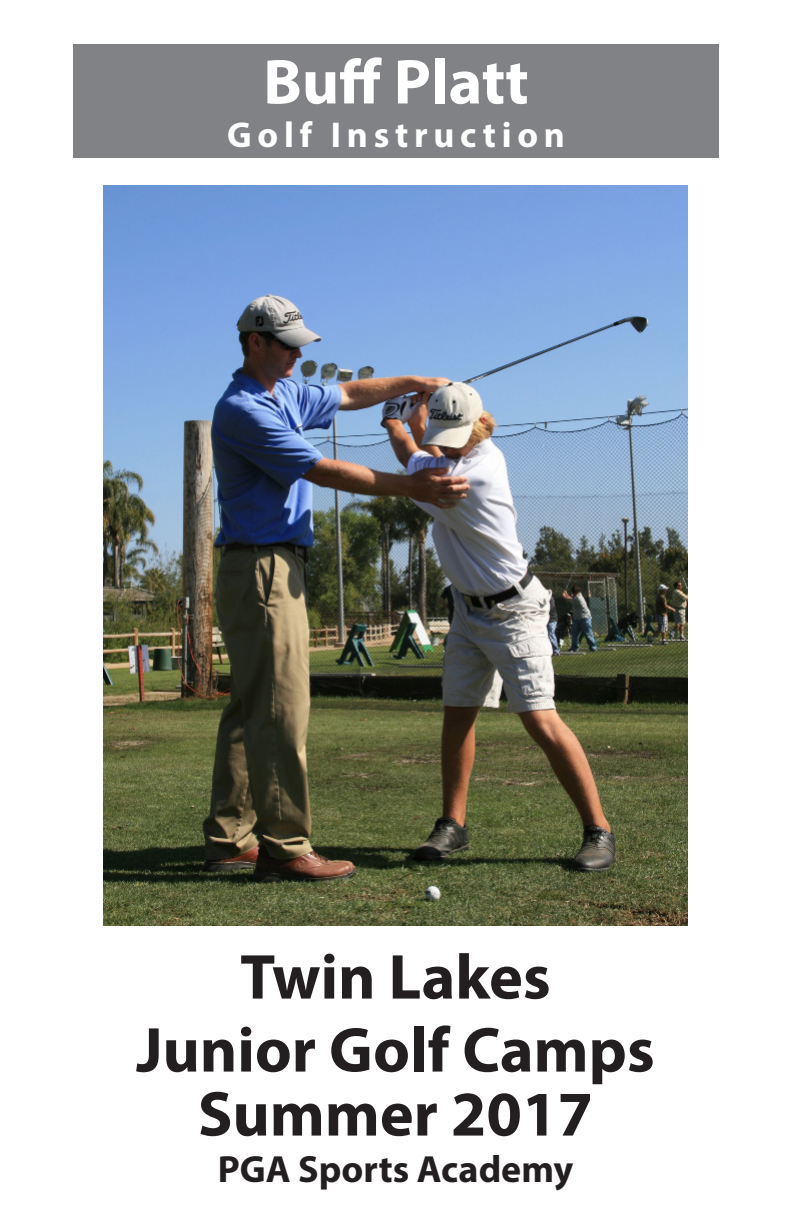
<style>
.page{position:relative;width:792px;height:1224px;background:#fff}
.page>*{position:absolute;margin:0;border:0;box-sizing:border-box;transform-origin:0 0}
.t1{font:700 64px "Myriad Pro";color:#231f20}
.t2{font:700 64px "Myriad Pro";color:#fff}
.t3{font:700 38px "Myriad Pro";color:#231f20}
.t4{font:700 36px "Myriad Pro";letter-spacing:.16em;color:#fff}
</style>
<div class="page">
<div style="left:73px;top:45px;width:646px;height:113px;background:#808285"></div>
<img style="left:104px;top:186px;width:584px;height:740px">
<p class="t2" style="left:263px;top:40px;width:267px">Buff Platt</p>
<p class="t4" style="left:227px;top:112px;width:340px">Golf Instruction</p>
<p class="t1" style="left:240px;top:935px;width:312px">Twin Lakes</p>
<p class="t1" style="left:136px;top:1008px;width:520px">Junior Golf Camps</p>
<p class="t1" style="left:198px;top:1072px;width:397px">Summer 2017</p>
<p class="t3" style="left:218px;top:1144px;width:357px">PGA Sports Academy</p>
</div>
